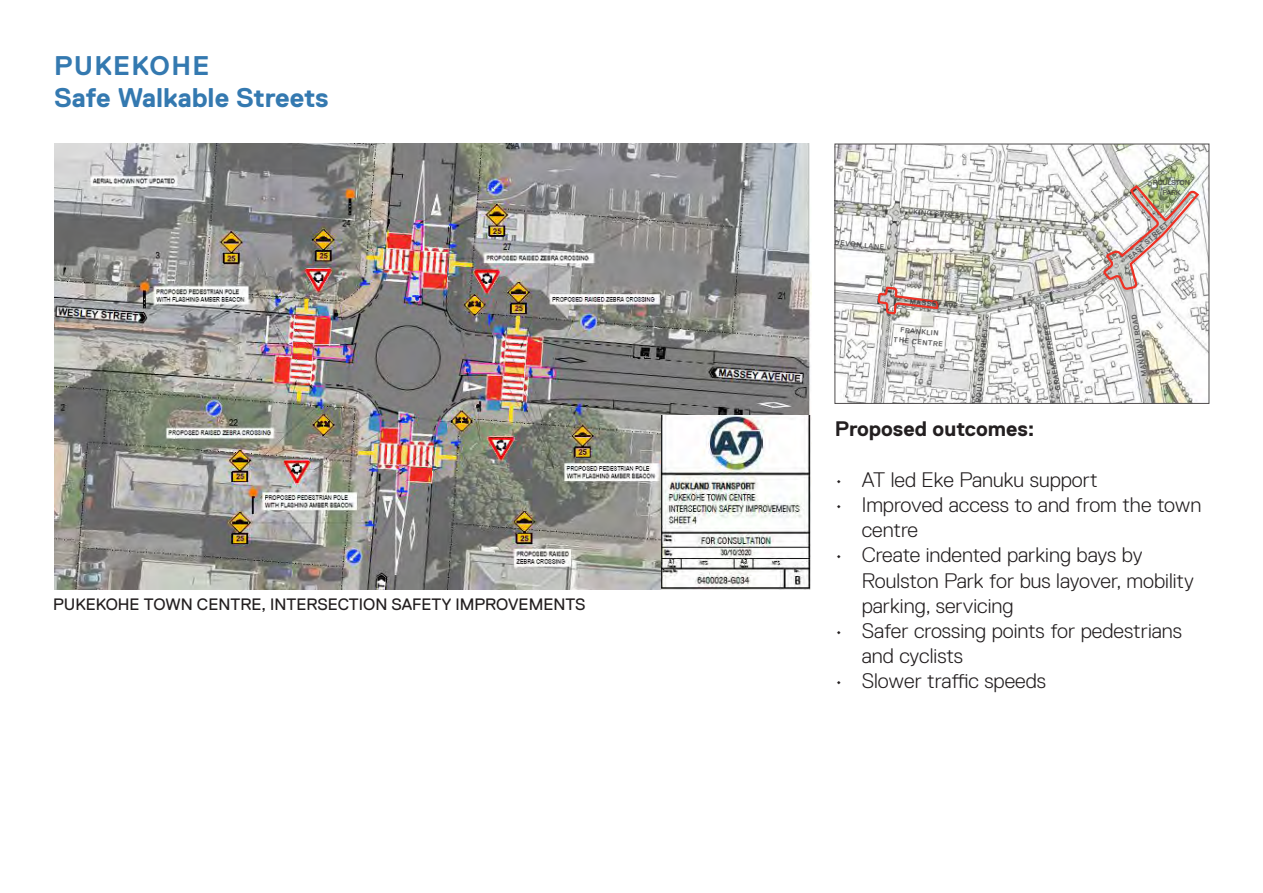
<style>
.page{position:relative;width:1263px;height:893px;background:#fff}
.page>*{position:absolute;margin:0;border:0;box-sizing:border-box;transform-origin:0 0}
.Title_Headings_Blue{font:700 27px "Replica Pro";color:#3479b0}
.Title_Headings_Blue-2{font:700 27px "Replica Pro";letter-spacing:.05em;color:#3479b0}
.t1{font:300 21px/25.2px "Replica Pro";color:#231f20}
.t2{font:700 21px "Replica Pro";color:#231f20}
.Body_Text__Black_11p{font:16.5px "Replica Pro";color:#231f20}
.t3{font:700 7.2px/10.4px "Replica Pro";letter-spacing:-.04em;color:#3e3e3f;text-align:center}
</style>
<div class="page">
<img style="left:837px;top:146px;width:370px;height:256px">
<img style="left:1101px;top:186px;width:99px;height:105px">
<img style="left:876px;top:240px;width:64px;height:116px">
<img style="left:54px;top:144px;width:757px;height:445px">
<img style="left:662px;top:416px;width:148px;height:173px">
<p class="Title_Headings_Blue-2" style="left:54px;top:51px;width:157px">PUKEKOHE</p>
<p class="Title_Headings_Blue" style="left:54px;top:83px;width:276px">Safe Walkable Streets</p>
<p class="Body_Text__Black_11p" style="left:53px;top:595px;width:534px">PUKEKOHE TOWN CENTRE, INTERSECTION SAFETY IMPROVEMENTS</p>
<p class="t3" style="left:836px;top:237px;width:51px;rotate:6deg">DEVON LANE</p>
<p class="t3" style="left:914px;top:206px;width:53px;rotate:6deg">KING STREET</p>
<p class="t3" style="left:1152px;top:177px;width:39px">ROULSTON<br>PARK</p>
<p class="t3" style="left:1125px;top:254px;width:53px;rotate:-42deg">EAST STREET</p>
<p class="t3" style="left:910px;top:296px;width:50px;rotate:6deg">MASSEY AVE</p>
<p class="t3" style="left:896px;top:324px;width:50px;rotate:6deg">FRANKLIN<br>THE CENTRE</p>
<p class="t3" style="left:1053px;top:391px;width:67px;rotate:-100deg">GRAEME STREET</p>
<p class="t3" style="left:1139px;top:377px;width:64px;rotate:-99deg">MANUKAU ROAD</p>
<p class="t3" style="left:973px;top:402px;width:77px;rotate:-84deg">ROULSTON STREET</p>
<p class="t2" style="left:835px;top:417px;width:201px">Proposed outcomes:</p>
<p class="t1" style="left:835px;top:467px;width:264px">• AT led Eke Panuku support</p>
<p class="t1" style="left:862px;top:492px;width:341px;text-indent:-27px">• Improved access to and from the town centre</p>
<p class="t1" style="left:862px;top:543px;width:334px;text-indent:-27px">• Create indented parking bays by<br>Roulston Park for bus layover, mobility parking, servicing</p>
<p class="t1" style="left:862px;top:618px;width:322px;text-indent:-27px">• Safer crossing points for pedestrians and cyclists</p>
<p class="t1" style="left:835px;top:669px;width:213px">• Slower traffic speeds</p>
</div>
